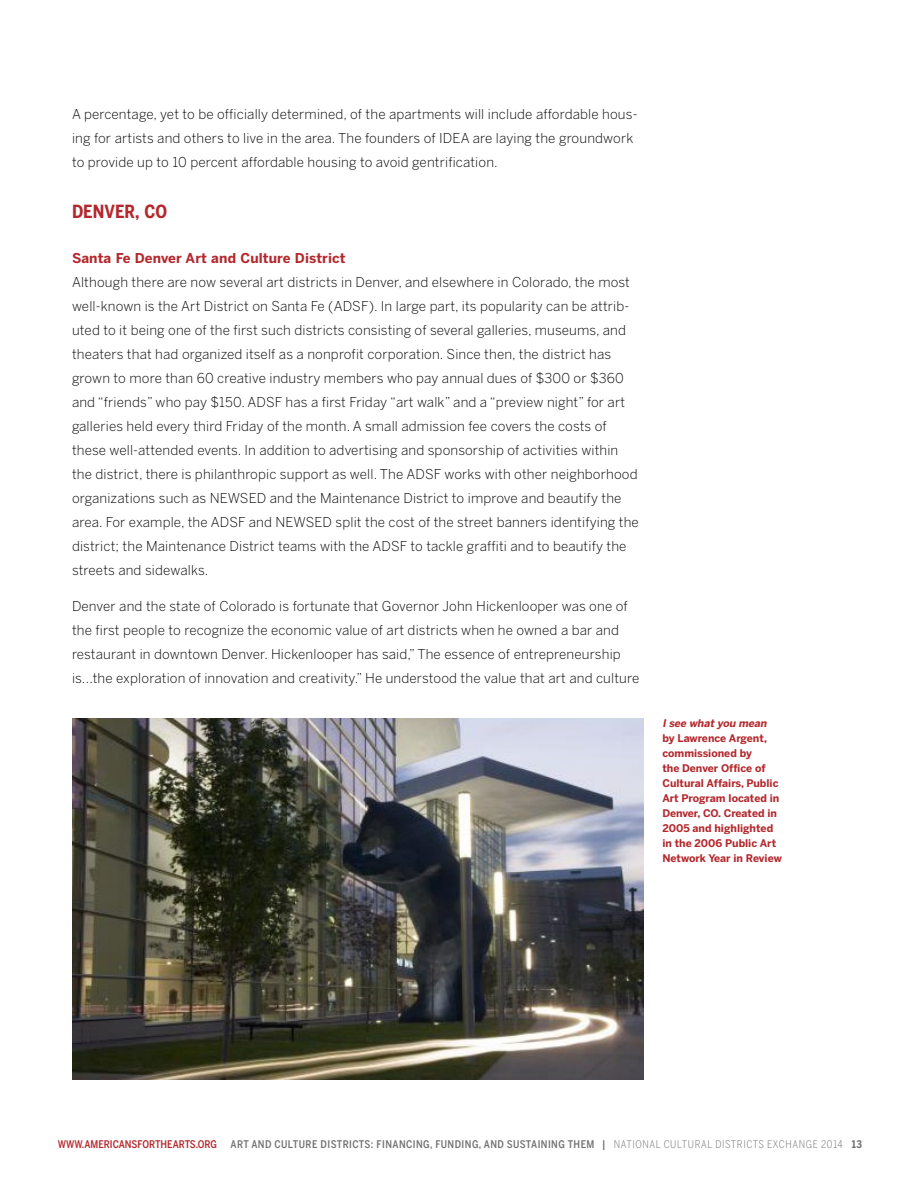
<style>
.page{position:relative;width:918px;height:1188px;background:#fff}
.page>*{position:absolute;margin:0;border:0;box-sizing:border-box;transform-origin:0 0}
.t1{font:700 18px "Benton Sans Cond";color:#b3282d}
.t2{font:300 13.5px/24px "Benton Sans";letter-spacing:.01em;color:#000}
.t3{font:700 13.5px "Benton Sans";letter-spacing:.01em;color:#b3282d}
.t4{font:700 10.5px/15px "Benton Sans";color:#b3282d}
.t5{font:500 10.5px "Benton Sans Cond";letter-spacing:.04em;color:#717073}
.t6{font:500 10.5px "Benton Sans Cond";color:#b3282d}
.t7{font:italic 700 10.5px "Benton Sans";color:#b3282d}
.s1{font-weight:300}
.s2{font-weight:700}
</style>
<div class="page">
<img style="left:72px;top:718px;width:572px;height:362px">
<p class="t2" style="left:72px;top:102px;width:567px">A percentage, yet to be officially determined, of the apartments will include affordable hous&shy;ing for artists and others to live in the area. The founders of IDEA are laying the groundwork to provide up to 10 percent affordable housing to avoid gentrification.</p>
<h1 class="t1" style="left:72px;top:201px;width:97px">DENVER, CO</h1>
<p class="t3" style="left:72px;top:250px;width:275px">Santa Fe Denver Art and Culture District</p>
<p class="t2" style="left:72px;top:270px;width:568px">Although there are now several art districts in Denver, and elsewhere in Colorado, the most well-known is the Art District on Santa Fe (ADSF). In large part, its popularity can be attrib&shy;uted to it being one of the first such districts consisting of several galleries, museums, and theaters that had organized itself as a nonprofit corporation. Since then, the district has grown to more than 60 creative industry members who pay annual dues of $300 or $360 and “friends” who pay $150. ADSF has a first Friday “art walk” and a “preview night” for art galleries held every third Friday of the month. A small admission fee covers the costs of these well-attended events. In addition to advertising and sponsorship of activities within the district, there is philanthropic support as well. The ADSF works with other neighborhood organizations such as NEWSED and the Maintenance District to improve and beautify the area. For example, the ADSF and NEWSED split the cost of the street banners identifying the district; the Maintenance District teams with the ADSF to tackle graffiti and to beautify the streets and sidewalks.</p>
<p class="t2" style="left:72px;top:594px;width:569px">Denver and the state of Colorado is fortunate that Governor John Hickenlooper was one of the first people to recognize the economic value of art districts when he owned a bar and restaurant in downtown Denver. Hickenlooper has said,” The essence of entrepreneurship is...the exploration of innovation and creativity.” He understood the value that art and culture</p>
<p class="t7" style="left:662px;top:716px;width:108px">I see what you mean</p>
<p class="t4" style="left:662px;top:730px;width:121px">by Lawrence Argent, commissioned by<br>the Denver Office of<br>Cultural Affairs, Public<br>Art Program located in<br>Denver, CO. Created in<br>2005 and highlighted in the 2006 Public Art<br>Network Year in Review</p>
<p class="t6" style="left:58px;top:1138px;width:161px">WWW.AMERICANSFORTHEARTS.ORG</p>
<p class="t5" style="left:231px;top:1138px;width:633px">ART AND CULTURE DISTRICTS: FINANCING, FUNDING, AND SUSTAINING THEM | <span class="s1">NATIONAL CULTURAL DISTRICTS EXCHANGE 2014</span> <span class="s2">13</span></p>
</div>
